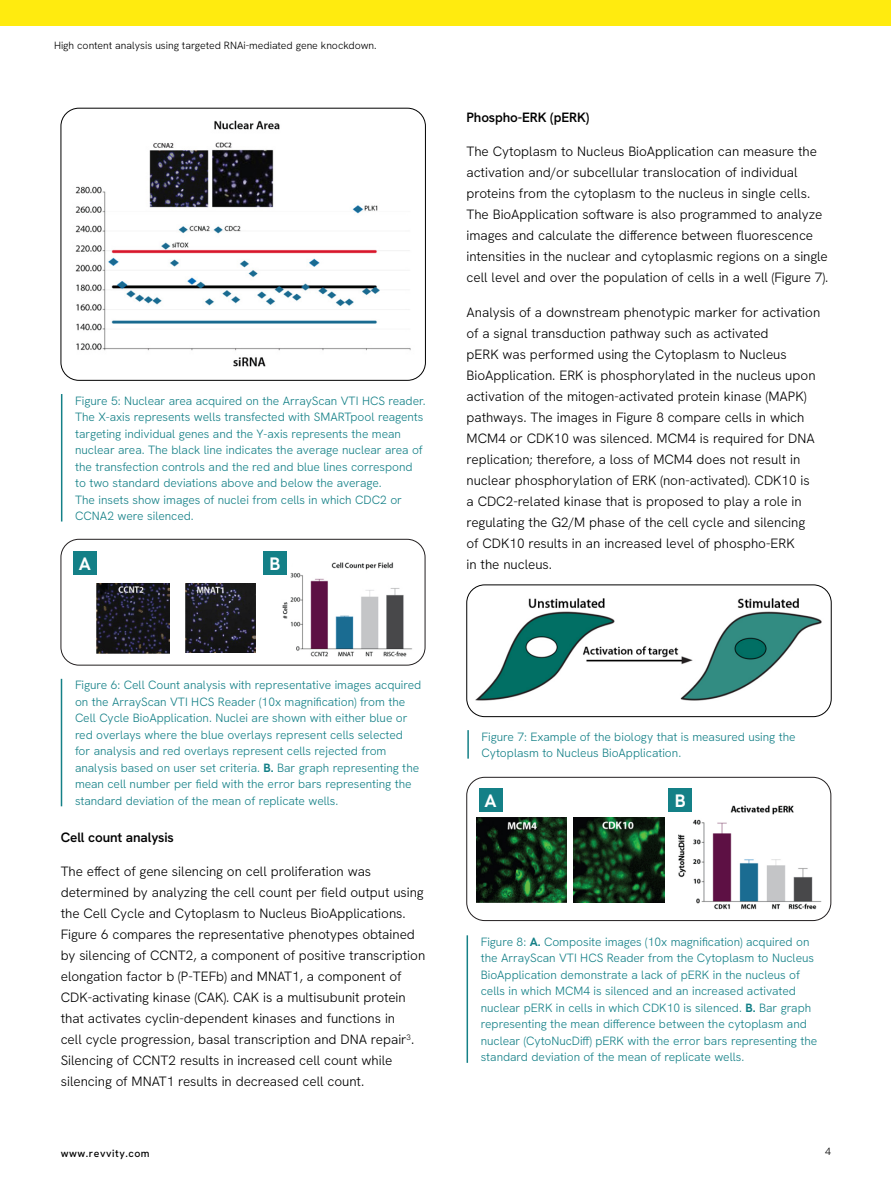
<style>
.page{position:relative;width:891px;height:1188px;background:#fff}
.page>*{position:absolute;margin:0;border:0;box-sizing:border-box;transform-origin:0 0}
.t1{font:700 18px "Hanken Grotesk";color:#fff}
.Body_Copy{font:300 13.5px/21px "Hanken Grotesk";color:#000}
.Paragraph_Title{font:600 13.5px "Hanken Grotesk";letter-spacing:-.01em;color:#000}
.Captions{font:300 12px/16.5px "Hanken Grotesk";color:#148087}
.t2{font:300 10.5px "Hanken Grotesk";color:#000}
.t3{font:500 10.5px "Hanken Grotesk";letter-spacing:.05em;color:#000}
.s1{font-weight:700}
</style>
<div class="page">
<div style="left:0;top:0;width:891px;height:26px;background:#ffeb0f"></div>
<img style="left:75px;top:116px;width:350px;height:256px">
<div style="left:61px;top:108px;width:365px;height:273px;border:1px solid #000;border-radius:18px"></div>
<hr style="left:61px;top:394px;width:1px;height:128px;background:#148087">
<div style="left:61px;top:539px;width:364px;height:126px;border:1px solid #231f20;border-radius:18px"></div>
<img style="left:97px;top:583px;width:72px;height:70px">
<img style="left:186px;top:583px;width:69px;height:70px">
<img style="left:282px;top:562px;width:130px;height:95px">
<div style="left:73px;top:551px;width:24px;height:24px;background:#148087"></div>
<div style="left:263px;top:551px;width:24px;height:24px;background:#148087"></div>
<hr style="left:61px;top:679px;width:1px;height:127px;background:#148087">
<img style="left:467px;top:590px;width:364px;height:120px">
<div style="left:467px;top:585px;width:364px;height:132px;border:1px solid #000;border-radius:18px"></div>
<hr style="left:467px;top:730px;width:2px;height:29px;background:#148087">
<div style="left:467px;top:777px;width:364px;height:144px;border:1px solid #231f20;border-radius:18px"></div>
<img style="left:477px;top:818px;width:89px;height:85px">
<img style="left:574px;top:818px;width:91px;height:85px">
<img style="left:678px;top:805px;width:144px;height:105px">
<div style="left:479px;top:788px;width:24px;height:24px;background:#148087"></div>
<div style="left:668px;top:788px;width:24px;height:24px;background:#148087"></div>
<hr style="left:467px;top:935px;width:1px;height:128px;background:#148087">
<p class="t2" style="left:54px;top:39px;width:324px">High content analysis using targeted RNAi-mediated gene knockdown.</p>
<p class="Captions" style="left:75px;top:392px;width:352px">Figure 5: Nuclear area acquired on the ArrayScan VTI HCS reader.<br>The X-axis represents wells transfected with SMARTpool reagents targeting individual genes and the Y-axis represents the mean nuclear area. The black line indicates the average nuclear area of the transfection controls and the red and blue lines correspond to two standard deviations above and below the average.<br>The insets show images of nuclei from cells in which CDC2 or CCNA2 were silenced.</p>
<p class="t1" style="left:79px;top:552px;width:14px">A</p>
<p class="t1" style="left:269px;top:552px;width:12px">B</p>
<p class="Paragraph_Title" style="left:467px;top:108px;width:124px">Phospho-ERK (pERK)</p>
<p class="Body_Copy" style="left:467px;top:141px;width:363px">The Cytoplasm to Nucleus BioApplication can measure the activation and/or subcellular translocation of individual proteins from the cytoplasm to the nucleus in single cells.<br>The BioApplication software is also programmed to analyze images and calculate the difference between fluorescence intensities in the nuclear and cytoplasmic regions on a single cell level and over the population of cells in a well (Figure 7).</p>
<p class="Body_Copy" style="left:467px;top:301px;width:355px">Analysis of a downstream phenotypic marker for activation of a signal transduction pathway such as activated<br>pERK was performed using the Cytoplasm to Nucleus BioApplication. ERK is phosphorylated in the nucleus upon activation of the mitogen-activated protein kinase (MAPK) pathways. The images in Figure 8 compare cells in which MCM4 or CDK10 was silenced. MCM4 is required for DNA replication; therefore, a loss of MCM4 does not result in nuclear phosphorylation of ERK (non-activated). CDK10 is a CDC2-related kinase that is proposed to play a role in regulating the G2/M phase of the cell cycle and silencing of CDK10 results in an increased level of phospho-ERK<br>in the nucleus.</p>
<p class="Captions" style="left:75px;top:677px;width:348px">Figure 6: Cell Count analysis with representative images acquired on the ArrayScan VTI HCS Reader (10x magnification) from the Cell Cycle BioApplication. Nuclei are shown with either blue or red overlays where the blue overlays represent cells selected<br>for analysis and red overlays represent cells rejected from analysis based on user set criteria. <span class="s1">B.</span> Bar graph representing the mean cell number per field with the error bars representing the standard deviation of the mean of replicate wells.</p>
<p class="Paragraph_Title" style="left:61px;top:828px;width:115px">Cell count analysis</p>
<p class="Body_Copy" style="left:61px;top:861px;width:366px">The effect of gene silencing on cell proliferation was determined by analyzing the cell count per field output using the Cell Cycle and Cytoplasm to Nucleus BioApplications.<br>Figure 6 compares the representative phenotypes obtained by silencing of CCNT2, a component of positive transcription elongation factor b (P-TEFb) and MNAT1, a component of CDK-activating kinase (CAK). CAK is a multisubunit protein that activates cyclin-dependent kinases and functions in<br>cell cycle progression, basal transcription and DNA repair<sup>3</sup>.<br>Silencing of CCNT2 results in increased cell count while silencing of MNAT1 results in decreased cell count.</p>
<p class="Captions" style="left:482px;top:728px;width:316px">Figure 7: Example of the biology that is measured using the<br>Cytoplasm to Nucleus BioApplication.</p>
<p class="t1" style="left:485px;top:789px;width:14px">A</p>
<p class="t1" style="left:675px;top:789px;width:12px">B</p>
<p class="Captions" style="left:481px;top:933px;width:338px">Figure 8: <span class="s1">A.</span> Composite images (10x magnification) acquired on the ArrayScan VTI HCS Reader from the Cytoplasm to Nucleus BioApplication demonstrate a lack of pERK in the nucleus of cells in which MCM4 is silenced and an increased activated nuclear pERK in cells in which CDK10 is silenced. <span class="s1">B.</span> Bar graph representing the mean difference between the cytoplasm and nuclear (CytoNucDiff) pERK with the error bars representing the standard deviation of the mean of replicate wells.</p>
<p class="t3" style="left:61px;top:1147px;width:90px">www.revvity.com</p>
<p class="t2" style="left:825px;top:1145px;width:7px">4</p>
</div>
